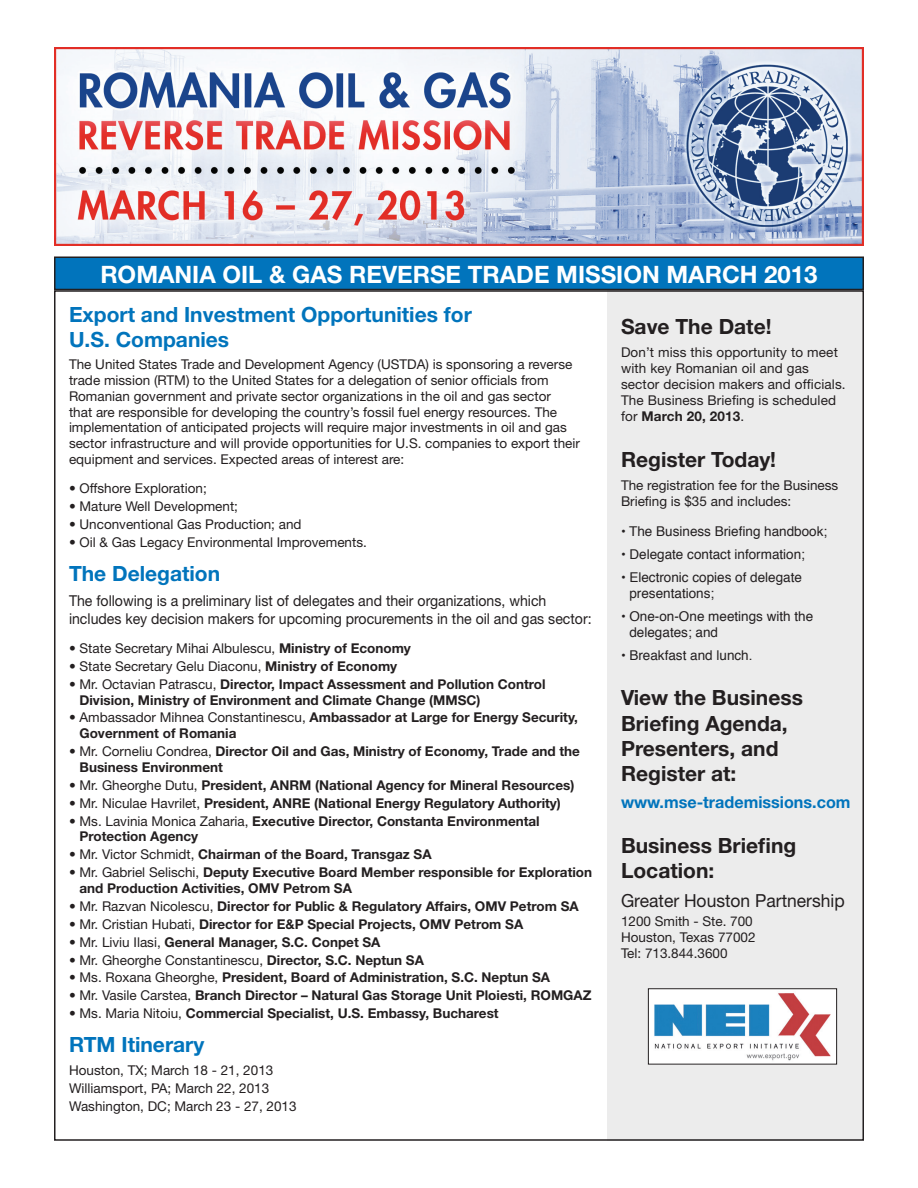
<style>
.page{position:relative;width:918px;height:1188px;background:#fff}
.page>*{position:absolute;margin:0;border:0;box-sizing:border-box;transform-origin:0 0}
.t1{font:700 24px "Helvetica Neue";color:#fff}
.body_headline_black{font:700 21px/25.2px "Helvetica Neue";color:#231f20}
.lgr_body_headline_bl{font:700 21px/25.2px "Helvetica Neue";color:#0174bc}
.t2{font:18px "Helvetica Neue";color:#231f20}
.t3{font:700 16.5px "Helvetica Neue";color:#0174bc}
.lgr_body_paragraph{font:15px/18px "Helvetica Neue";color:#231f20;scale:.94 1}
.bullet_list{font:700 13.5px/15.8px "Helvetica Neue";color:#231f20}
.body_paragraph{font:13.5px/15.8px "Helvetica Neue";color:#231f20}
.bullet_list-2{font:13.5px "Helvetica Neue";color:#231f20}
.sidebar_body{font:13.5px/16.2px "Helvetica Neue";letter-spacing:.01em;color:#231f20}
.t4{font:13.5px/16.2px "Helvetica";color:#231f20}
.s1{font-weight:700}
.s2{font-weight:400}
</style>
<div class="page">
<div style="left:608px;top:290px;width:256px;height:851px;background:#ececec"></div>
<img style="left:650px;top:990px;width:185px;height:73px">
<div style="left:648px;top:988px;width:189px;height:77px;border:1px solid #231f20"></div>
<div style="left:55px;top:257px;width:808px;height:33px;background:#0174bc"></div>
<div style="left:54px;top:256px;width:810px;height:34px;border:2px solid #231f20"></div>
<img style="left:54px;top:47px;width:810px;height:198px">
<p class="t1" style="left:100px;top:259px;width:719px">ROMANIA OIL &amp; GAS REVERSE TRADE MISSION MARCH 2013</p>
<p class="lgr_body_headline_bl" style="left:69px;top:301px;width:404px">Export and Investment Opportunities for<br>U.S. Companies</p>
<p class="body_paragraph" style="left:69px;top:356px;width:513px">The United States Trade and Development Agency (USTDA) is sponsoring a reverse trade mission (RTM) to the United States for a delegation of senior officials from Romanian government and private sector organizations in the oil and gas sector<br>that are responsible for developing the country’s fossil fuel energy resources. The implementation of anticipated projects will require major investments in oil and gas sector infrastructure and will provide opportunities for U.S. companies to export their equipment and services. Expected areas of interest are:</p>
<p class="bullet_list-2" style="left:69px;top:480px;width:139px">• Offshore Exploration;</p>
<p class="bullet_list-2" style="left:69px;top:498px;width:171px">• Mature Well Development;</p>
<p class="bullet_list-2" style="left:69px;top:516px;width:234px">• Unconventional Gas Production; and</p>
<p class="bullet_list-2" style="left:69px;top:534px;width:299px">• Oil &amp; Gas Legacy Environmental Improvements.</p>
<p class="lgr_body_headline_bl" style="left:69px;top:560px;width:153px">The Delegation</p>
<p class="lgr_body_paragraph" style="left:69px;top:591px;width:557px">The following is a preliminary list of delegates and their organizations, which includes key decision makers for upcoming procurements in the oil and gas sector:</p>
<p class="bullet_list-2" style="left:69px;top:640px;width:343px">• State Secretary Mihai Albulescu, <span class="s1">Ministry of Economy</span></p>
<p class="bullet_list-2" style="left:69px;top:658px;width:330px">• State Secretary Gelu Diaconu, <span class="s1">Ministry of Economy</span></p>
<p class="bullet_list" style="left:80px;top:676px;width:468px;text-indent:-11px"><span class="s2">• Mr. Octavian Patrascu,</span> Director, Impact Assessment and Pollution Control<br>Division, Ministry of Environment and Climate Change (MMSC)</p>
<p class="bullet_list" style="left:80px;top:709px;width:500px;text-indent:-11px"><span class="s2">• Ambassador Mihnea Constantinescu,</span> Ambassador at Large for Energy Security,<br>Government of Romania</p>
<p class="bullet_list" style="left:80px;top:743px;width:502px;text-indent:-11px"><span class="s2">• Mr. Corneliu Condrea,</span> Director Oil and Gas, Ministry of Economy, Trade and the<br>Business Environment</p>
<p class="bullet_list" style="left:69px;top:777px;width:507px"><span class="s2">• Mr. Gheorghe Dutu,</span> President, ANRM (National Agency for Mineral Resources)</p>
<p class="bullet_list" style="left:69px;top:795px;width:493px"><span class="s2">• Mr. Niculae Havrilet,</span> President, ANRE (National Energy Regulatory Authority)</p>
<p class="bullet_list" style="left:80px;top:813px;width:462px;text-indent:-11px"><span class="s2">• Ms. Lavinia Monica Zaharia,</span> Executive Director, Constanta Environmental<br>Protection Agency</p>
<p class="bullet_list" style="left:69px;top:846px;width:364px"><span class="s2">• Mr. Victor Schmidt,</span> Chairman of the Board, Transgaz SA</p>
<p class="bullet_list" style="left:80px;top:864px;width:514px;text-indent:-11px"><span class="s2">• Mr. Gabriel Selischi,</span> Deputy Executive Board Member responsible for Exploration and Production Activities, OMV Petrom SA</p>
<p class="bullet_list" style="left:69px;top:898px;width:511px"><span class="s2">• Mr. Razvan Nicolescu,</span> Director for Public &amp; Regulatory Affairs, OMV Petrom SA</p>
<p class="bullet_list" style="left:69px;top:916px;width:456px"><span class="s2">• Mr. Cristian Hubati,</span> Director for E&amp;P Special Projects, OMV Petrom SA</p>
<p class="bullet_list" style="left:69px;top:934px;width:313px"><span class="s2">• Mr. Liviu Ilasi,</span> General Manager, S.C. Conpet SA</p>
<p class="bullet_list-2" style="left:69px;top:952px;width:356px">• Mr. Gheorghe Constantinescu, <span class="s1">Director, S.C. Neptun SA</span></p>
<p class="bullet_list" style="left:69px;top:969px;width:483px"><span class="s2">• Ms. Roxana Gheorghe,</span> President, Board of Administration, S.C. Neptun SA</p>
<p class="bullet_list" style="left:69px;top:987px;width:524px"><span class="s2">• Mr. Vasile Carstea,</span> Branch Director – Natural Gas Storage Unit Ploiesti, ROMGAZ</p>
<p class="bullet_list" style="left:69px;top:1005px;width:431px"><span class="s2">• Ms. Maria Nitoiu,</span> Commercial Specialist, U.S. Embassy, Bucharest</p>
<p class="lgr_body_headline_bl" style="left:69px;top:1032px;width:137px">RTM Itinerary</p>
<p class="bullet_list-2" style="left:69px;top:1062px;width:206px">Houston, TX; March 18 - 21, 2013</p>
<p class="bullet_list-2" style="left:69px;top:1080px;width:202px">Williamsport, PA; March 22, 2013</p>
<p class="bullet_list-2" style="left:69px;top:1098px;width:229px">Washington, DC; March 23 - 27, 2013</p>
<p class="body_headline_black" style="left:621px;top:313px;width:152px">Save The Date!</p>
<p class="sidebar_body" style="left:621px;top:344px;width:226px">Don’t miss this opportunity to meet with key Romanian oil and gas sector decision makers and officials.<br>The Business Briefing is scheduled for <span class="s1">March 20, 2013</span>.</p>
<p class="body_headline_black" style="left:621px;top:446px;width:157px">Register Today!</p>
<p class="sidebar_body" style="left:621px;top:477px;width:219px">The registration fee for the Business<br>Briefing is $35 and includes:</p>
<p class="t4" style="left:621px;top:523px;width:208px">• The Business Briefing handbook;</p>
<p class="t4" style="left:621px;top:546px;width:186px">• Delegate contact information;</p>
<p class="t4" style="left:629px;top:569px;width:174px;text-indent:-8px">• Electronic copies of delegate presentations;</p>
<p class="t4" style="left:629px;top:608px;width:185px;text-indent:-8px">• One-on-One meetings with the delegates; and</p>
<p class="t4" style="left:621px;top:647px;width:133px">• Breakfast and lunch.</p>
<p class="body_headline_black" style="left:621px;top:685px;width:183px">View the Business<br>Briefing Agenda,<br>Presenters, and<br>Register at:</p>
<p class="t3" style="left:621px;top:791px;width:231px">www.mse-trademissions.com</p>
<p class="body_headline_black" style="left:621px;top:832px;width:177px">Business Briefing<br>Location:</p>
<p class="t2" style="left:621px;top:889px;width:225px">Greater Houston Partnership</p>
<p class="body_paragraph" style="left:621px;top:913px;width:136px;line-height:16.2px">1200 Smith - Ste. 700<br>Houston, Texas 77002<br>Tel: 713.844.3600</p>
</div>
